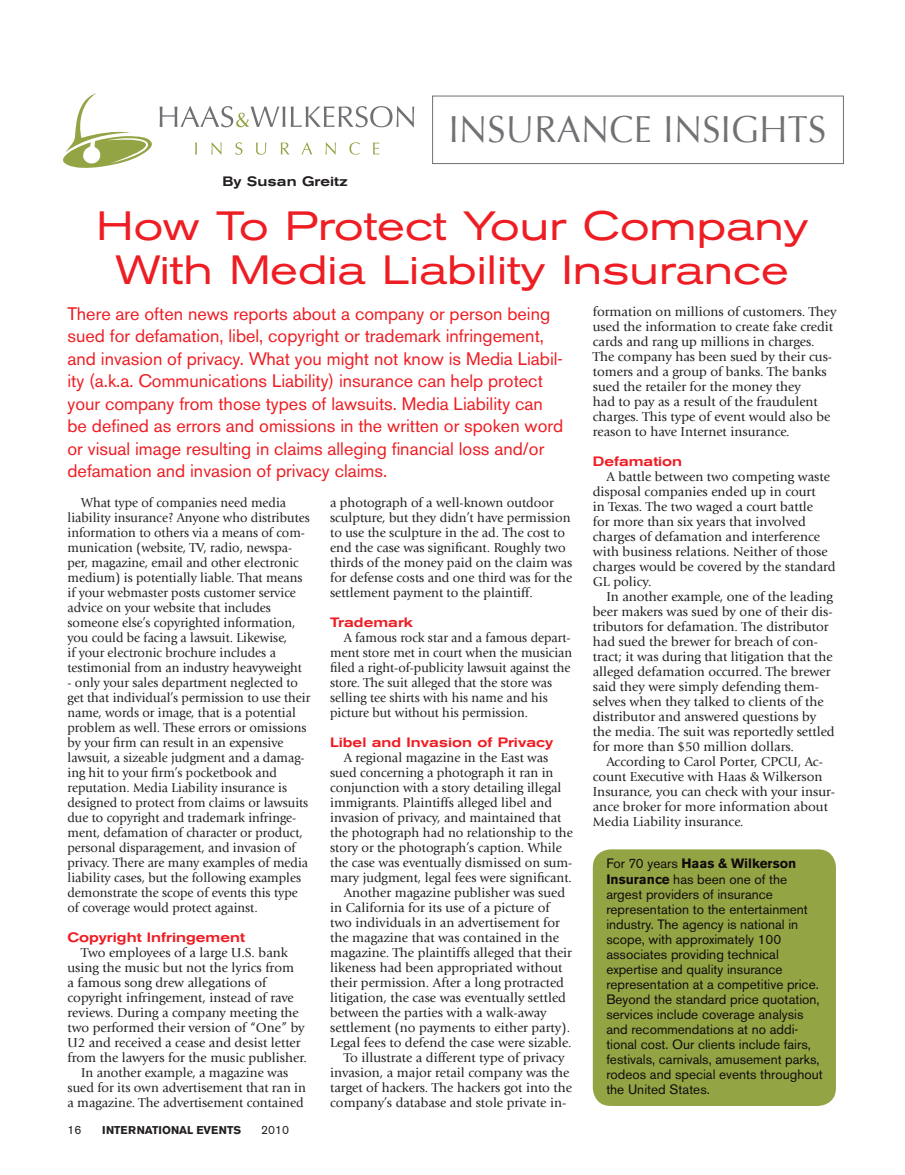
<style>
.page{position:relative;width:905px;height:1175px;background:#fff}
.page>*{position:absolute;margin:0;border:0;box-sizing:border-box;transform-origin:0 0}
.Head_6{font:expanded 40.5px "Akzidenz Grotesk BE";color:#ee1d23}
.Head_6-2{font:37.5px "Optima";letter-spacing:.01em;color:#717074;scale:.96 1}
.t1{font:18px/22.5px "Akzidenz Grotesk BE";color:#ee1d23}
.Body_Text{font:13.5px/15px "Giovanni";color:#231f20}
.Body_Text_96{font:13.5px/15px "Giovanni";color:#231f20;scale:.96 1}
.Body_Text_98{font:13.5px/15px "Giovanni";color:#231f20}
.Body_Text-2{font:13.5px/15px "Akzidenz Grotesk BE";color:#110a0c}
.Head_6-3{font:500 expanded 13.5px "Akzidenz Grotesk BE";color:#ee1d23;scale:.96 1}
.Head_6-4{font:500 expanded 13.5px "Akzidenz Grotesk BE";color:#231f20;scale:.96 1}
.t2{font:12px "Akzidenz Grotesk BE";color:#231f20}
.t3{font:700 11.25px "Akzidenz Grotesk BE";color:#231f20}
.s1{font-weight:700}
</style>
<div class="page">
<hr style="left:904px;top:0;width:1px;height:151px;background:#110a0c">
<hr style="left:904px;top:1023px;width:1px;height:151px;background:#110a0c">
<div style="left:592px;top:849px;width:244px;height:257px;background:#93a445;border-radius:18px"></div>
<svg style="left:160px;top:106px;width:125px;height:21px"></svg>
<svg style="left:291px;top:106px;width:123px;height:21px"></svg>
<svg style="left:195px;top:143px;width:2px;height:11px"></svg>
<svg style="left:211px;top:142px;width:11px;height:13px"></svg>
<svg style="left:235px;top:142px;width:7px;height:13px"></svg>
<svg style="left:256px;top:143px;width:10px;height:12px"></svg>
<svg style="left:281px;top:143px;width:8px;height:11px"></svg>
<svg style="left:301px;top:142px;width:11px;height:12px"></svg>
<svg style="left:325px;top:142px;width:11px;height:13px"></svg>
<svg style="left:349px;top:142px;width:10px;height:13px"></svg>
<svg style="left:373px;top:143px;width:6px;height:11px"></svg>
<svg style="left:63px;top:93px;width:89px;height:75px"></svg>
<div style="left:432px;top:96px;width:411px;height:68px;border:1px solid #717074"></div>
<p class="Head_6-4" style="left:222px;top:173px;width:132px">By Susan Greitz</p>
<p class="Head_6-2" style="left:449px;top:108px;width:394px">INSURANCE INSIGHTS</p>
<p class="Head_6" style="left:96px;top:203px;width:713px">How To Protect Your Company</p>
<p class="Head_6" style="left:116px;top:246px;width:674px">With Media Liability Insurance</p>
<p class="t1" style="left:68px;top:302px;width:497px">There are often news reports about a company or person being sued for defamation, libel, copyright or trademark infringement, and invasion of privacy. What you might not know is Media Liabil&shy;ity (a.k.a. Communications Liability) insurance can help protect your company from those types of lawsuits. Media Liability can be defined as errors and omissions in the written or spoken word or visual image resulting in claims alleging financial loss and/or defamation and invasion of privacy claims.</p>
<p class="Body_Text_96" style="left:68px;top:495px;width:254px;text-indent:14px">What type of companies need media liability insurance? Anyone who distributes information to others via a means of com&shy;munication (website, TV, radio, newspa&shy;per, magazine, email and other electronic medium) is potentially liable. That means if your webmaster posts customer service advice on your website that includes someone else’s copyrighted information, you could be facing a lawsuit. Likewise,<br>if your electronic brochure includes a testimonial from an industry heavyweight</p>
<p class="Body_Text_96" style="left:68px;top:675px;width:254px">- only your sales department neglected to get that individual’s permission to use their name, words or image, that is a potential problem as well. These errors or omissions by your firm can result in an expensive lawsuit, a sizeable judgment and a damag&shy;ing hit to your firm’s pocketbook and reputation. Media Liability insurance is designed to protect from claims or lawsuits due to copyright and trademark infringe&shy;ment, defamation of character or product, personal disparagement, and invasion of privacy. There are many examples of media liability cases, but the following examples demonstrate the scope of events this type of coverage would protect against.</p>
<p class="Head_6-3" style="left:68px;top:929px;width:186px">Copyright Infringement</p>
<p class="Body_Text" style="left:68px;top:945px;width:241px;text-indent:14px">Two employees of a large U.S. bank using the music but not the lyrics from<br>a famous song drew allegations of copyright infringement, instead of rave reviews. During a company meeting the two performed their version of “One” by U2 and received a cease and desist letter from the lawyers for the music publisher.</p>
<p class="Body_Text_98" style="left:68px;top:1065px;width:240px;text-align:center">In another example, a magazine was<br>sued for its own advertisement that ran in a magazine. The advertisement contained</p>
<p class="t2" style="left:68px;top:1123px;width:15px">16</p>
<p class="t3" style="left:102px;top:1124px;width:141px">INTERNATIONAL EVENTS</p>
<p class="t2" style="left:261px;top:1123px;width:29px">2010</p>
<p class="Body_Text_98" style="left:330px;top:495px;width:244px">a photograph of a well-known outdoor sculpture, but they didn’t have permission to use the sculpture in the ad. The cost to end the case was significant. Roughly two thirds of the money paid on the claim was for defense costs and one third was for the settlement payment to the plaintiff.</p>
<p class="Head_6-3" style="left:330px;top:614px;width:88px">Trademark</p>
<p class="Body_Text_96" style="left:330px;top:630px;width:254px;text-indent:14px">A famous rock star and a famous depart&shy;ment store met in court when the musician filed a right-of-publicity lawsuit against the store. The suit alleged that the store was selling tee shirts with his name and his picture but without his permission.</p>
<p class="Head_6-3" style="left:330px;top:734px;width:234px">Libel and Invasion of Privacy</p>
<p class="Body_Text_98" style="left:330px;top:750px;width:244px;text-indent:14px">A regional magazine in the East was sued concerning a photograph it ran in conjunction with a story detailing illegal immigrants. Plaintiffs alleged libel and invasion of privacy, and maintained that the photograph had no relationship to the story or the photograph’s caption. While the case was eventually dismissed on sum&shy;mary judgment, legal fees were significant.</p>
<p class="Body_Text" style="left:330px;top:885px;width:243px;text-indent:14px">Another magazine publisher was sued in California for its use of a picture of two individuals in an advertisement for the magazine that was contained in the magazine. The plaintiffs alleged that their likeness had been appropriated without their permission. After a long protracted litigation, the case was eventually settled between the parties with a walk-away settlement (no payments to either party).<br>Legal fees to defend the case were sizable.</p>
<p class="Body_Text" style="left:330px;top:1050px;width:243px;text-align:center">To illustrate a different type of privacy invasion, a major retail company was the target of hackers. The hackers got into the company’s database and stole private in-</p>
<p class="Body_Text" style="left:592px;top:304px;width:245px">formation on millions of customers. They used the information to create fake credit cards and rang up millions in charges.<br>The company has been sued by their cus&shy;tomers and a group of banks. The banks sued the retailer for the money they<br>had to pay as a result of the fraudulent charges. This type of event would also be reason to have Internet insurance.</p>
<p class="Head_6-3" style="left:592px;top:454px;width:95px">Defamation</p>
<p class="Body_Text" style="left:592px;top:469px;width:244px;text-indent:14px">A battle between two competing waste disposal companies ended up in court<br>in Texas. The two waged a court battle<br>for more than six years that involved charges of defamation and interference with business relations. Neither of those charges would be covered by the standard GL policy.</p>
<p class="Body_Text" style="left:592px;top:589px;width:243px;text-indent:14px">In another example, one of the leading beer makers was sued by one of their dis&shy;tributors for defamation. The distributor had sued the brewer for breach of con&shy;tract; it was during that litigation that the alleged defamation occurred. The brewer said they were simply defending them&shy;selves when they talked to clients of the distributor and answered questions by the media. The suit was reportedly settled for more than $50 million dollars.</p>
<p class="Body_Text" style="left:592px;top:754px;width:244px;text-indent:14px">According to Carol Porter, CPCU, Ac&shy;count Executive with Haas &amp; Wilkerson Insurance, you can check with your insur&shy;ance broker for more information about Media Liability insurance.</p>
<p class="Body_Text-2" style="left:606px;top:856px;width:218px">For 70 years <span class="s1">Haas &amp; Wilkerson Insurance</span> has been one of the argest providers of insurance representation to the entertainment industry. The agency is national in scope, with approximately 100 associates providing technical expertise and quality insurance representation at a competitive price.<br>Beyond the standard price quotation, services include coverage analysis and recommendations at no addi&shy;tional cost. Our clients include fairs, festivals, carnivals, amusement parks, rodeos and special events throughout the United States.</p>
</div>
